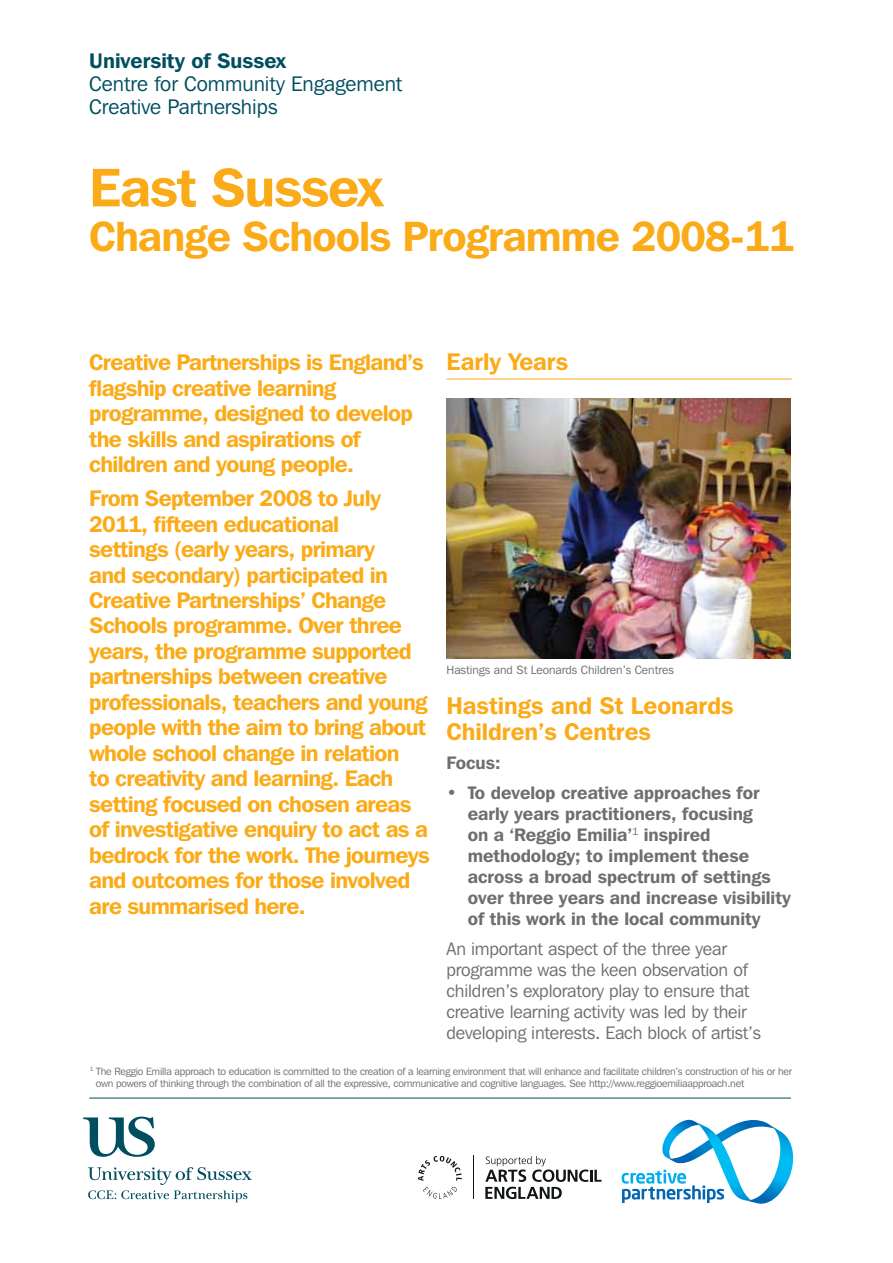
<style>
.page{position:relative;width:893px;height:1263px;background:#fff}
.page>*{position:absolute;margin:0;border:0;box-sizing:border-box;transform-origin:0 0}
.t1{font:600 54px "Franklin Gothic IT Cby BT";letter-spacing:-.02em;color:#fbab18}
.t2{font:600 42px "Franklin Gothic IT Cby BT";letter-spacing:-.02em;color:#fbab18}
.t3{font:600 24px/25.5px "Franklin Gothic IT Cby BT";color:#fbab18}
.t4{font:600 22.5px/25.5px "Franklin Gothic IT Cby BT";letter-spacing:-.03em;color:#fbab18}
.t5{font:21px/23.2px "Franklin Gothic IT Cby BT";color:#004e5f}
.t6{font:600 21px "Franklin Gothic IT Cby BT";color:#004e5f}
.t7{font:600 18px/21px "Franklin Gothic IT Cby BT";color:#6d6e71}
.t8{font:18px/21px "Franklin Gothic IT Cby BT";letter-spacing:-.01em;color:#6d6e71}
.t9{font:12px "Franklin Gothic IT Cby BT";color:#6d6e71}
.t10{font:10.5px/12px "Franklin Gothic IT Cby BT";letter-spacing:-.02em;color:#6d6e71}
</style>
<div class="page">
<svg style="left:83px;top:1116px;width:72px;height:41px"></svg>
<svg style="left:88px;top:1167px;width:164px;height:35px"></svg>
<svg style="left:622px;top:1120px;width:172px;height:84px"></svg>
<svg style="left:418px;top:1156px;width:44px;height:43px"></svg>
<svg style="left:485px;top:1156px;width:116px;height:43px"></svg>
<hr style="left:473px;top:1156px;width:1px;height:43px;background:#111516">
<hr style="left:89px;top:1098px;width:702px;height:1px;background:#004e5f">
<hr style="left:446px;top:379px;width:346px;height:1px;background:#fbab18">
<img style="left:446px;top:399px;width:345px;height:259px">
<p class="t6" style="left:89px;top:47px;width:199px">University of Sussex</p>
<p class="t5" style="left:89px;top:72px;width:315px">Centre for Community Engagement<br>Creative Partnerships</p>
<h1 class="t1" style="left:89px;top:153px;width:296px">East Sussex</h1>
<h2 class="t2" style="left:89px;top:210px;width:706px">Change Schools Programme 2008-11</h2>
<p class="t4" style="left:89px;top:349px;width:336px">Creative Partnerships is England’s flagship creative learning programme, designed to develop the skills and aspirations of children and young people.</p>
<p class="t4" style="left:89px;top:485px;width:342px">From September 2008 to July<br>2011, fifteen educational<br>settings (early years, primary<br>and secondary) participated in<br>Creative Partnerships’ Change<br>Schools programme. Over three years, the programme supported partnerships between creative professionals, teachers and young people with the aim to bring about whole school change in relation<br>to creativity and learning. Each setting focused on chosen areas of investigative enquiry to act as a bedrock for the work. The journeys and outcomes for those involved are summarised here.</p>
<p class="t3" style="left:446px;top:348px;width:123px">Early Years</p>
<p class="t9" style="left:446px;top:662px;width:229px">Hastings and St Leonards Children’s Centres</p>
<p class="t3" style="left:446px;top:693px;width:289px">Hastings and St Leonards<br>Children’s Centres</p>
<p class="t7" style="left:446px;top:752px;width:56px">Focus:</p>
<p class="t7" style="left:468px;top:782px;width:325px;text-indent:-21px">• To develop creative approaches for early years practitioners, focusing<br>on a ‘Reggio Emilia’<sup>1</sup> inspired methodology; to implement these across a broad spectrum of settings over three years and increase visibility of this work in the local community</p>
<p class="t8" style="left:446px;top:937px;width:316px">An important aspect of the three year programme was the keen observation of children’s exploratory play to ensure that creative learning activity was led by their developing interests. Each block of artist’s</p>
<p class="t10" style="left:96px;top:1065px;width:698px;text-indent:-6px"><sup>1</sup> The Reggio Emilla approach to education is committed to the creation of a learning environment that will enhance and facilitate children’s construction of his or her own powers of thinking through the combination of all the expressive, communicative and cognitive languages. See http://www.reggioemiliaapproach.net</p>
</div>
